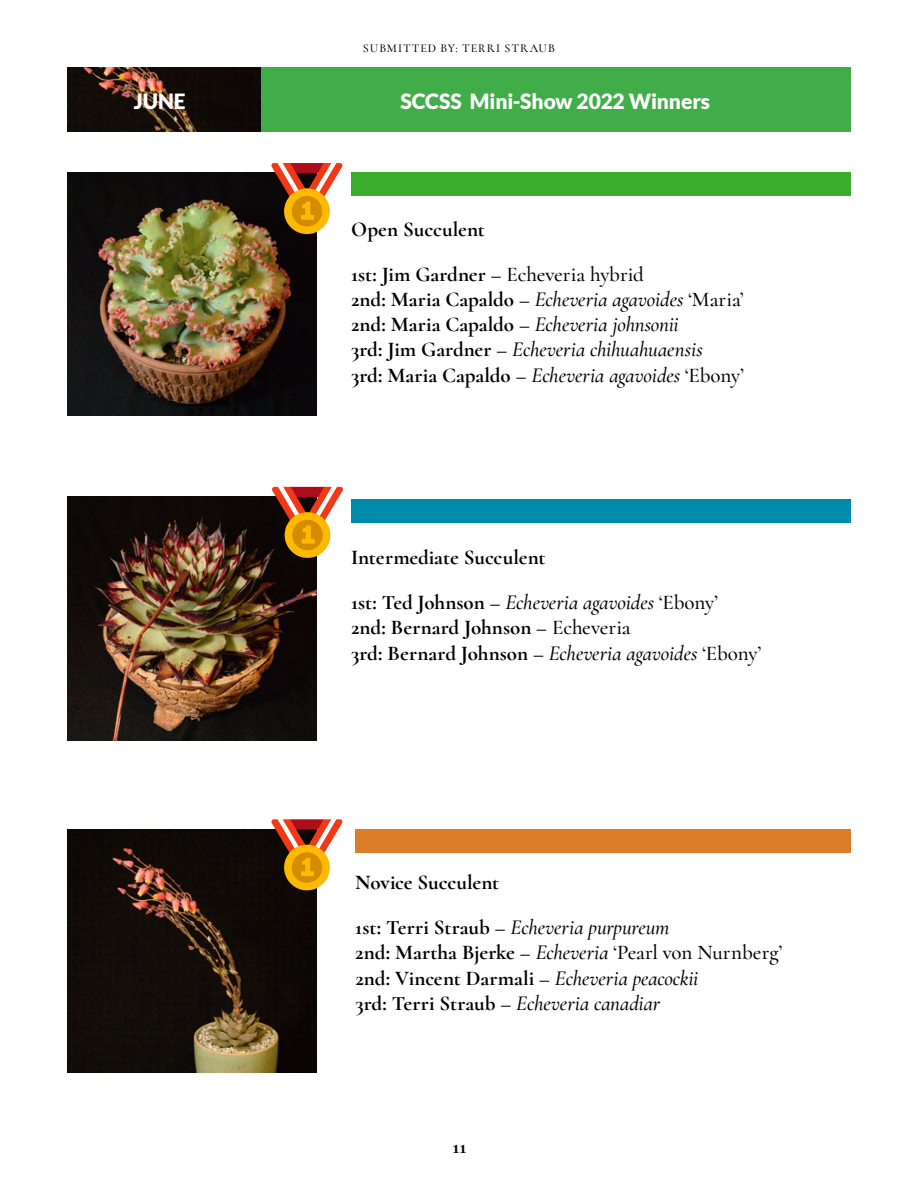
<style>
.page{position:relative;width:918px;height:1188px;background:#fff}
.page>*{position:absolute;margin:0;border:0;box-sizing:border-box;transform-origin:0 0}
.t1{font:700 21px/45px "Cormorant";color:#000}
.t2{font:italic 500 21px/25.2px "Cormorant";color:#000}
.t3{font:900 21px "Lato";letter-spacing:-.005em;color:#fff}
.t4{font:500 12px "Cormorant";letter-spacing:.085em;color:#000}
.s1{font-weight:500}
.s2{font-weight:700;font-style:normal}
.s3{font-style:normal}
.s4{font-weight:500;font-style:italic}
</style>
<div class="page">
<div style="left:260px;top:68px;width:590px;height:64px;background:#41ad49"></div>
<img style="left:68px;top:68px;width:192px;height:64px">
<img style="left:68px;top:172px;width:249px;height:243px">
<img style="left:68px;top:497px;width:249px;height:243px">
<img style="left:68px;top:829px;width:249px;height:244px">
<div style="left:351px;top:172px;width:499px;height:24px;background:#3aad2c"></div>
<div style="left:351px;top:500px;width:499px;height:23px;background:#008aac"></div>
<div style="left:355px;top:829px;width:495px;height:23px;background:#db7d29"></div>
<svg style="left:271px;top:163px;width:71px;height:71px"></svg>
<svg style="left:272px;top:487px;width:71px;height:71px"></svg>
<svg style="left:271px;top:819px;width:71px;height:71px"></svg>
<p class="t4" style="left:363px;top:41px;width:194px">SUBMITTED BY: TERRI STRAUB</p>
<p class="t3" style="left:134px;top:89px;width:54px">JUNE</p>
<p class="t3" style="left:401px;top:89px;width:311px">SCCSS Mini-Show 2022 Winners</p>
<p class="t1" style="left:351px;top:206px;width:294px">Open Succulent<br>1st: Jim Gardner – <span class="s1">Echeveria hybrid</span></p>
<p class="t2" style="left:351px;top:287px;width:394px"><span class="s2">2nd: Maria Capaldo –</span> Echeveria agavoides <span class="s3">‘Maria’ </span><span class="s2">2nd: Maria Capaldo –</span> Echeveria johnsonii<br><span class="s2">3rd: Jim Gardner –</span> Echeveria chihuahuaensis<br><span class="s2">3rd: Maria Capaldo –</span> Echeveria agavoides <span class="s3">‘Ebony’</span></p>
<p class="t1" style="left:351px;top:535px;width:368px">Intermediate Succulent<br>1st: Ted Johnson – <span class="s4">Echeveria agavoides</span> <span class="s1">‘Ebony’</span></p>
<p class="t1" style="left:351px;top:615px;width:412px;line-height:25.2px">2nd: Bernard Johnson – <span class="s1">Echeveria<br></span>3rd: Bernard Johnson – <span class="s4">Echeveria agavoides</span> <span class="s1">‘Ebony’</span></p>
<p class="t1" style="left:355px;top:860px;width:316px">Novice Succulent<br>1st: Terri Straub – <span class="s4">Echeveria purpureum</span></p>
<p class="t1" style="left:355px;top:940px;width:428px;line-height:25.2px">2nd: Martha Bjerke – <span class="s4">Echeveria</span> <span class="s1">‘Pearl von Nurnberg’<br></span>2nd: Vincent Darmali – <span class="s4">Echeveria peacockii<br></span>3rd: Terri Straub – <span class="s4">Echeveria canadiar</span></p>
<p class="t1" style="left:453px;top:1124px;width:15px">11</p>
</div>
